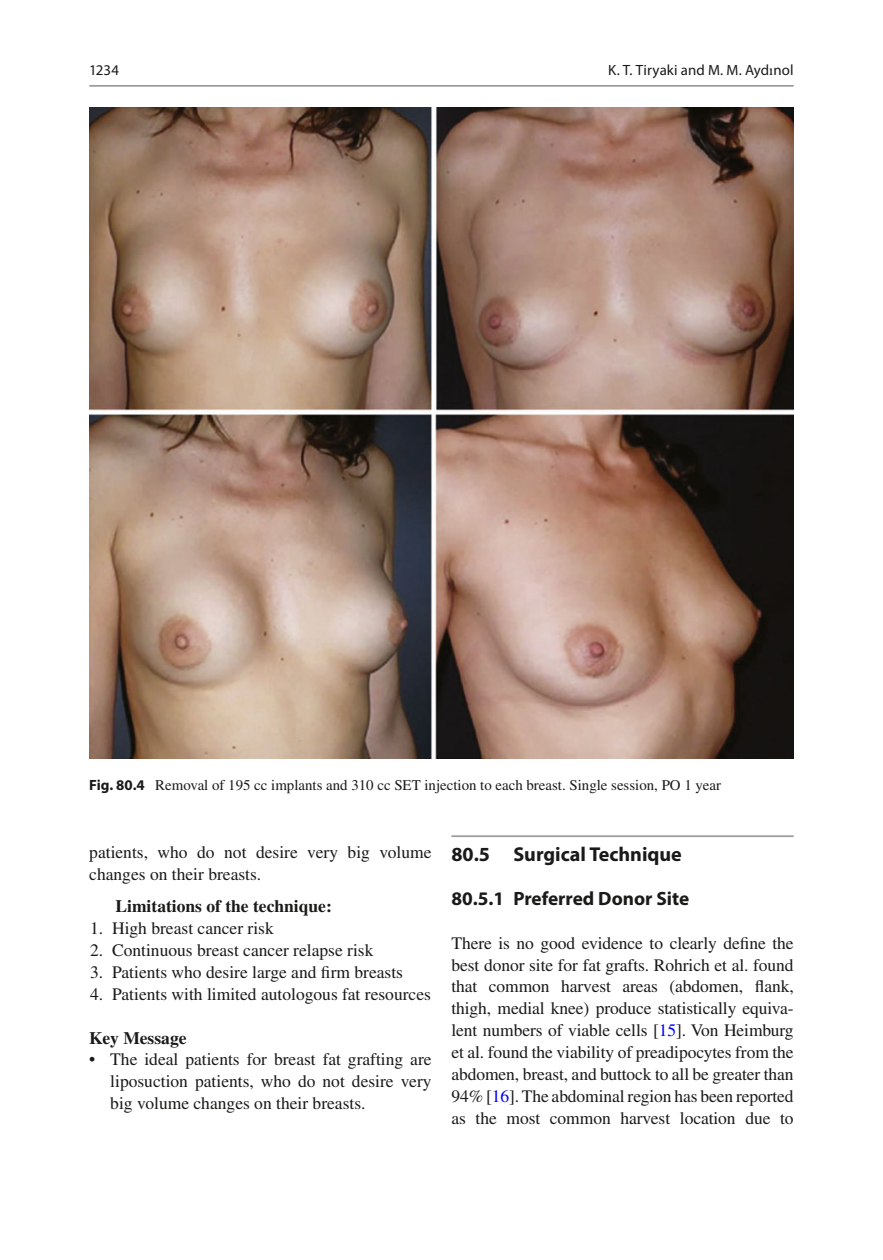
<style>
.page{position:relative;width:883px;height:1260px;background:#fff}
.page>*{position:absolute;margin:0;border:0;box-sizing:border-box;transform-origin:0 0}
.t1{font:700 20.12px "Myriad Pro";color:#1a1a18}
.t2{font:700 19.25px "Myriad Pro";color:#1a1a18}
.t3{font:17.5px/21.9px "Times LT Std";color:#1a1a18;text-align:justify}
.t4{font:700 17.5px "Times LT Std";color:#1a1a18}
.t5{font:14.88px "Times LT Std";color:#1a1a18}
.t6{font:14.88px "Myriad Pro Regular 2";letter-spacing:.01em;color:#1a1a18}
.t7{font:14.88px "Myriad Pro";color:#1a1a18}
.s1{font-family:"STIX General Regular 2"}
.s2{font-family:"Myriad Pro";font-weight:700}
.s3{color:#00f}
</style>
<div class="page">
<hr style="left:451px;top:835px;width:343px;height:2px;background:#9c9d9d">
<img style="left:90px;top:107px;width:703px;height:652px">
<hr style="left:89px;top:85px;width:705px;height:2px;background:#9c9d9d">
<p class="t7" style="left:89px;top:61px;width:31px">1234</p>
<p class="t6" style="left:608px;top:61px;width:187px">K. T. Tiryaki and M. M. Ayd<span class="s1">ı</span>nol</p>
<p class="t5" style="left:89px;top:777px;width:633px"><span class="s2">Fig. 80.4</span> Removal of 195 cc implants and 310 cc SET injection to each breast. Single session, PO 1 year</p>
<p class="t3" style="left:89px;top:841px;width:344px">patients, who do not desire very big volume changes on their breasts.</p>
<p class="t4" style="left:116px;top:896px;width:218px">Limitations of the technique:</p>
<p class="t3" style="left:90px;top:917px;width:185px">1. High breast cancer risk</p>
<p class="t3" style="left:90px;top:939px;width:285px">2. Continuous breast cancer relapse risk</p>
<p class="t3" style="left:90px;top:961px;width:314px">3. Patients who desire large and firm breasts</p>
<p class="t3" style="left:90px;top:983px;width:342px">4. Patients with limited autologous fat resources</p>
<p class="t4" style="left:89px;top:1027px;width:99px">Key Message</p>
<p class="t3" style="left:110px;top:1048px;width:323px;text-indent:-21px">• The ideal patients for breast fat grafting are liposuction patients, who do not desire very big volume changes on their breasts.</p>
<p class="t1" style="left:451px;top:841px;width:232px">80.5 Surgical Technique</p>
<p class="t2" style="left:451px;top:886px;width:239px">80.5.1 Preferred Donor Site</p>
<p class="t3" style="left:451px;top:932px;width:344px">There is no good evidence to clearly define the best donor site for fat grafts. Rohrich et al. found that common harvest areas (abdomen, flank, thigh, medial knee) produce statistically equiva&shy;lent numbers of viable cells [<span class="s3">15</span>]. Von Heimburg et al. found the viability of preadipocytes from the abdomen, breast, and buttock to all be greater than 94% [<span class="s3">16</span>]. The abdominal region has been reported as the most common harvest location due to</p>
</div>
